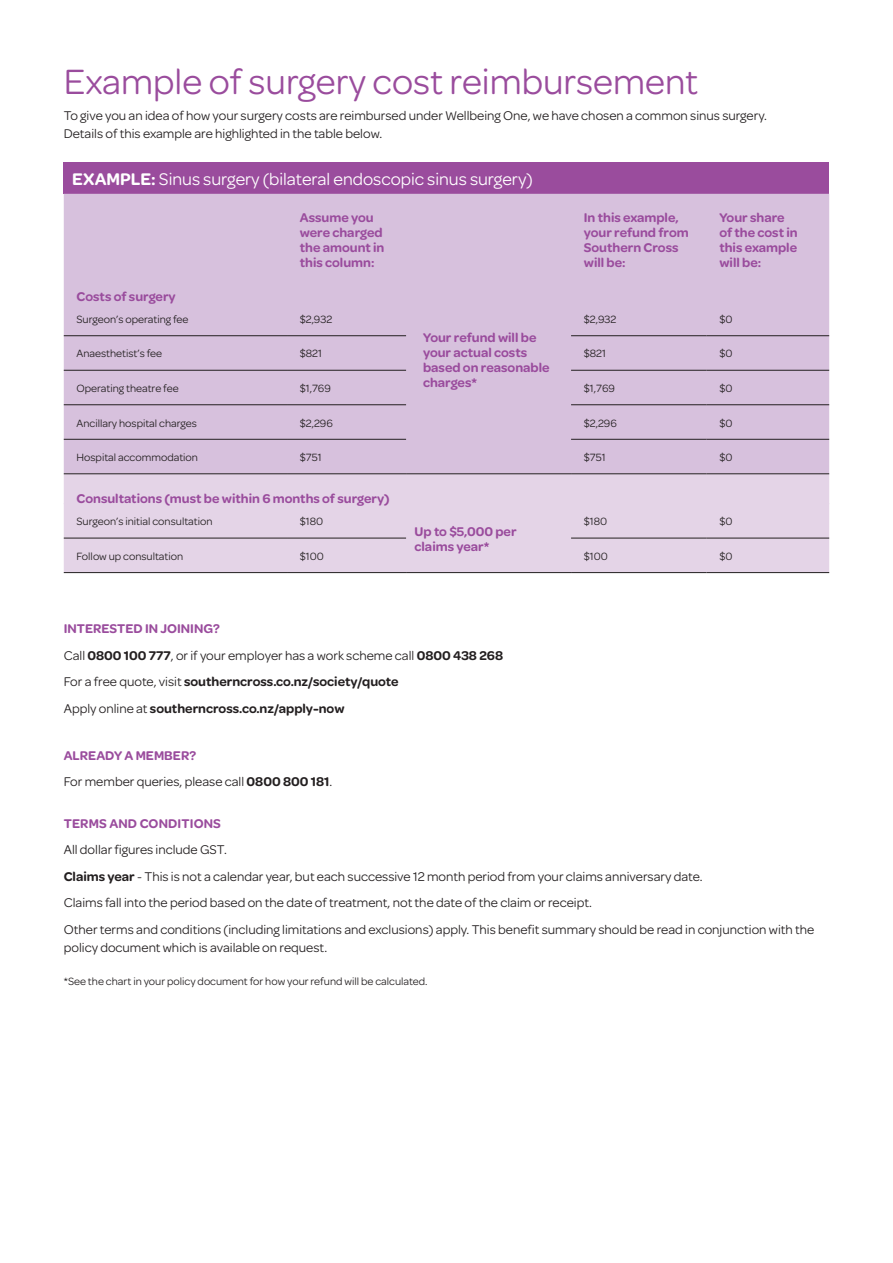
<style>
.page{position:relative;width:893px;height:1263px;background:#fff}
.page>*{position:absolute;margin:0;border:0;box-sizing:border-box;transform-origin:0 0}
.t1{font:37.5px "Omnes";color:#9a4c9d}
.t2{font:18px "Omnes";color:#fff}
.t3{font:13.5px/26.5px "Omnes";color:#231f20}
.t4{font:600 13.5px/15px "Omnes";color:#9a4c9d}
.t5{font:600 13.5px/26.5px "Omnes";color:#231f20}
.t6{font:11.25px "Omnes";color:#231f20}
.s1{font-weight:600}
.s2{color:#9a4c9d}
.s3{font-weight:400}
.s4{font-weight:600;color:#9a4c9d}
</style>
<div class="page">
<div style="left:64px;top:162px;width:765px;height:32px;background:#9a4c9d"></div>
<div style="left:64px;top:194px;width:765px;height:279px;background:#d7c1dd"></div>
<div style="left:64px;top:474px;width:765px;height:98px;background:#e4d4e7"></div>
<hr style="left:406px;top:572px;width:165px;height:1px;background:#231f20">
<hr style="left:64px;top:439px;width:223px;height:1px;background:#231f20">
<hr style="left:287px;top:439px;width:119px;height:1px;background:#231f20">
<hr style="left:571px;top:439px;width:136px;height:1px;background:#231f20">
<hr style="left:707px;top:439px;width:122px;height:1px;background:#231f20">
<hr style="left:287px;top:335px;width:119px;height:1px;background:#231f20">
<hr style="left:64px;top:335px;width:223px;height:1px;background:#231f20">
<hr style="left:571px;top:335px;width:136px;height:1px;background:#231f20">
<hr style="left:707px;top:335px;width:122px;height:1px;background:#231f20">
<hr style="left:64px;top:370px;width:223px;height:1px;background:#231f20">
<hr style="left:287px;top:370px;width:119px;height:1px;background:#231f20">
<hr style="left:571px;top:370px;width:136px;height:1px;background:#231f20">
<hr style="left:707px;top:370px;width:122px;height:1px;background:#231f20">
<hr style="left:64px;top:404px;width:223px;height:1px;background:#231f20">
<hr style="left:287px;top:404px;width:119px;height:1px;background:#231f20">
<hr style="left:571px;top:404px;width:136px;height:1px;background:#231f20">
<hr style="left:707px;top:404px;width:122px;height:1px;background:#231f20">
<hr style="left:64px;top:503px;width:223px;height:1px;background:#e4d4e7">
<hr style="left:287px;top:503px;width:119px;height:1px;background:#e4d4e7">
<hr style="left:571px;top:503px;width:136px;height:1px;background:#e4d4e7">
<hr style="left:707px;top:503px;width:122px;height:1px;background:#e4d4e7">
<hr style="left:64px;top:572px;width:223px;height:1px;background:#231f20">
<hr style="left:287px;top:572px;width:119px;height:1px;background:#231f20">
<hr style="left:571px;top:572px;width:136px;height:1px;background:#231f20">
<hr style="left:707px;top:572px;width:122px;height:1px;background:#231f20">
<hr style="left:64px;top:473px;width:223px;height:1px;background:#231f20">
<hr style="left:287px;top:473px;width:119px;height:1px;background:#231f20">
<hr style="left:406px;top:473px;width:165px;height:1px;background:#231f20">
<hr style="left:571px;top:473px;width:136px;height:1px;background:#231f20">
<hr style="left:707px;top:473px;width:122px;height:1px;background:#231f20">
<hr style="left:64px;top:538px;width:223px;height:1px;background:#231f20">
<hr style="left:287px;top:538px;width:119px;height:1px;background:#231f20">
<hr style="left:571px;top:538px;width:136px;height:1px;background:#231f20">
<hr style="left:707px;top:538px;width:122px;height:1px;background:#231f20">
<h1 class="t1" style="left:64px;top:56px;width:636px">Example of surgery cost reimbursement</h1>
<p class="t3" style="left:64px;top:106px;width:705px;line-height:18px">To give you an idea of how your surgery costs are reimbursed under Wellbeing One, we have chosen a common sinus surgery.<br>Details of this example are highlighted in the table below.</p>
<h2 class="t2" style="left:72px;top:167px;width:462px"><span class="s1">EXAMPLE:</span> Sinus surgery (bilateral endoscopic sinus surgery)</h2>
<p class="t4" style="left:300px;top:209px;width:86px">Assume you were charged the amount in this column:</p>
<p class="t4" style="left:584px;top:209px;width:106px">In this example, your refund from<br>Southern Cross will be:</p>
<p class="t4" style="left:719px;top:209px;width:80px">Your share of the cost in this example will be:</p>
<p class="t4" style="left:77px;top:288px;width:101px">Costs of surgery</p>
<p class="t6" style="left:77px;top:312px;width:113px">Surgeon’s operating fee</p>
<p class="t6" style="left:300px;top:312px;width:34px">$2,932</p>
<p class="t4" style="left:423px;top:329px;width:128px">Your refund will be your actual costs based on reasonable charges*</p>
<p class="t6" style="left:584px;top:312px;width:34px">$2,932</p>
<p class="t6" style="left:719px;top:312px;width:15px">$0</p>
<p class="t6" style="left:77px;top:346px;width:87px">Anaesthetist’s fee</p>
<p class="t6" style="left:300px;top:346px;width:24px">$821</p>
<p class="t6" style="left:584px;top:346px;width:24px">$821</p>
<p class="t6" style="left:719px;top:346px;width:15px">$0</p>
<p class="t6" style="left:77px;top:381px;width:104px">Operating theatre fee</p>
<p class="t6" style="left:300px;top:381px;width:33px">$1,769</p>
<p class="t6" style="left:584px;top:381px;width:33px">$1,769</p>
<p class="t6" style="left:719px;top:381px;width:15px">$0</p>
<p class="t6" style="left:77px;top:415px;width:122px">Ancillary hospital charges</p>
<p class="t6" style="left:300px;top:415px;width:35px">$2,296</p>
<p class="t6" style="left:584px;top:415px;width:35px">$2,296</p>
<p class="t6" style="left:719px;top:415px;width:15px">$0</p>
<p class="t6" style="left:77px;top:450px;width:123px">Hospital accommodation</p>
<p class="t6" style="left:300px;top:450px;width:23px">$751</p>
<p class="t6" style="left:584px;top:450px;width:23px">$751</p>
<p class="t6" style="left:719px;top:450px;width:15px">$0</p>
<p class="t4" style="left:77px;top:491px;width:315px">Consultations (must be within 6 months of surgery)</p>
<p class="t6" style="left:77px;top:514px;width:137px">Surgeon’s initial consultation</p>
<p class="t6" style="left:300px;top:514px;width:25px">$180</p>
<p class="t4" style="left:415px;top:523px;width:104px">Up to $5,000 per claims year*</p>
<p class="t6" style="left:584px;top:514px;width:25px">$180</p>
<p class="t6" style="left:719px;top:514px;width:15px">$0</p>
<p class="t6" style="left:77px;top:548px;width:108px">Follow up consultation</p>
<p class="t6" style="left:300px;top:548px;width:26px">$100</p>
<p class="t6" style="left:584px;top:548px;width:26px">$100</p>
<p class="t6" style="left:719px;top:548px;width:15px">$0</p>
<p class="t5" style="left:64px;top:615px;width:441px"><span class="s2">INTERESTED IN JOINING?<br></span><span class="s3">Call</span> 0800 100 777<span class="s3">, or if your employer has a work scheme call</span> 0800 438 268<br><span class="s3">For a free quote, visit</span> southerncross.co.nz/society/quote<br><span class="s3">Apply online at</span> southerncross.co.nz/apply-now</p>
<p class="t3" style="left:64px;top:741px;width:270px"><span class="s4">ALREADY A MEMBER?<br></span>For member queries, please call <span class="s1">0800 800 181</span>.</p>
<p class="t4" style="left:64px;top:815px;width:159px">TERMS AND CONDITIONS</p>
<p class="t3" style="left:64px;top:835px;width:752px">All dollar figures include GST.<br><span class="s1">Claims year</span> - This is not a calendar year, but each successive 12 month period from your claims anniversary date.<br>Claims fall into the period based on the date of treatment, not the date of the claim or receipt.<br>Other terms and conditions (including limitations and exclusions) apply. This benefit summary should be read in conjunction with the</p>
<p class="t3" style="left:64px;top:933px;width:265px">policy document which is available on request.</p>
<p class="t6" style="left:64px;top:973px;width:365px">*See the chart in your policy document for how your refund will be calculated.</p>
</div>
